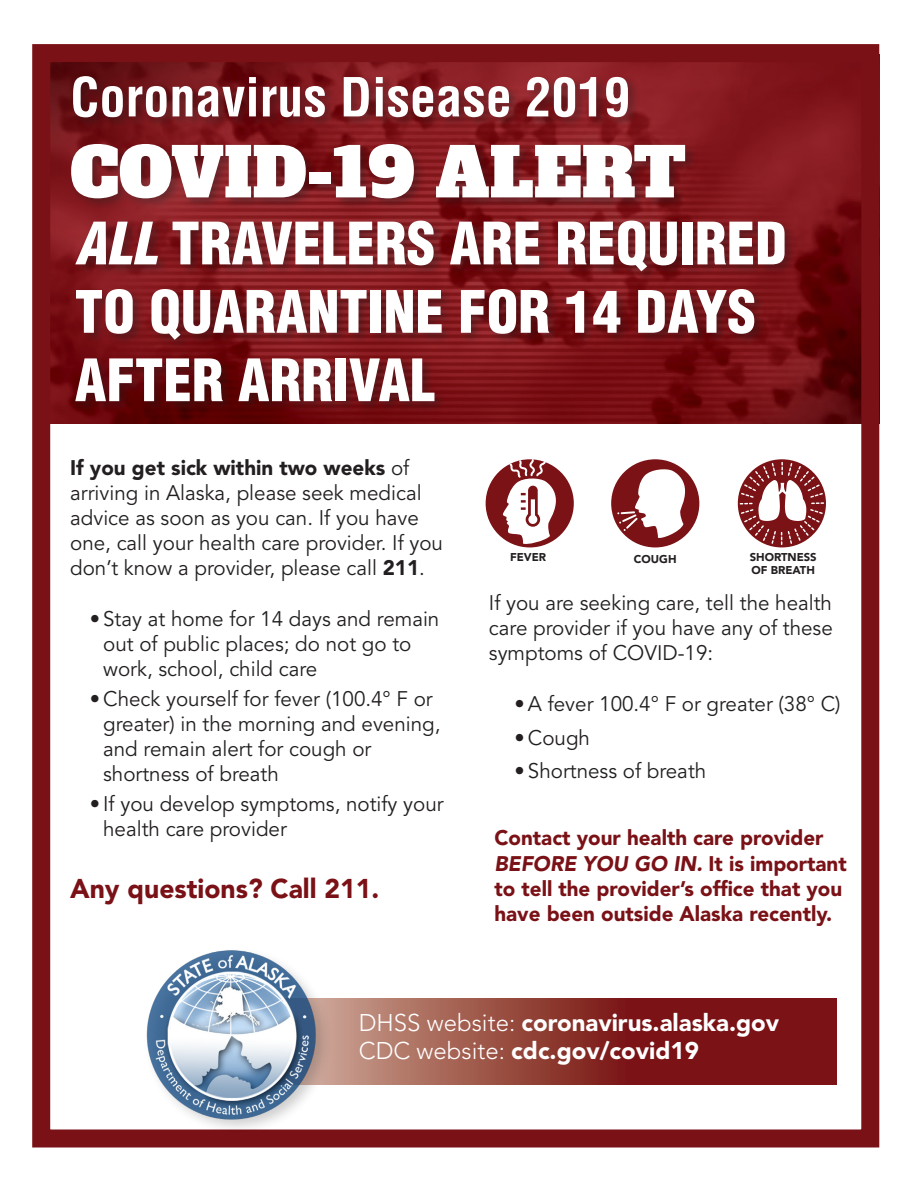
<style>
.page{position:relative;width:918px;height:1188px;background:#fff}
.page>*{position:absolute;margin:0;border:0;box-sizing:border-box;transform-origin:0 0}
.t1{font:67.5px "Alfa Slab One";color:#fff}
.t2{font:900 condensed 57px/68.4px "Helvetica LT Std";color:#fff}
.t3{font:700 condensed 52.5px "Helvetica LT Std";color:#fff}
.t4{font:900 27px "Avenir LT Std";color:#7a1116}
.t5{font:900 24px "Avenir LT Std";color:#fff}
.t6{font:21px/25.2px "Avenir LT Std";color:#231f20}
.t7{font:900 21px/25.2px "Avenir LT Std";color:#7a1116}
.t8{font:900 11.25px/13.5px "Avenir LT Std";color:#231f20}
.s1{font-style:italic}
.s2{font-weight:900}
.s3{font-weight:300}
</style>
<div class="page">
<img style="left:51px;top:63px;width:809px;height:360px">
<div style="left:32px;top:44px;width:847px;height:1104px;border:18px solid #7a1116"></div>
<svg style="left:333px;top:999px;width:504px;height:85px;background:#8f3b35"></svg>
<div style="left:143px;top:947px;width:190px;height:189px;background:#231f20;opacity:.27"></div>
<img style="left:134px;top:947px;width:194px;height:183px">
<div style="left:611px;top:459px;width:88px;height:88px;background:#7a1216;border-radius:50%"></div>
<svg style="left:738px;top:459px;width:88px;height:88px"></svg>
<div style="left:486px;top:459px;width:88px;height:88px;background:#7a1216;border-radius:50%"></div>
<svg style="left:503px;top:459px;width:54px;height:87px"></svg>
<svg style="left:740px;top:462px;width:84px;height:83px"></svg>
<svg style="left:617px;top:468px;width:68px;height:72px"></svg>
<div style="left:68px;top:73px;width:629px;height:137px;background:#231f20;opacity:.4"></div>
<div style="left:73px;top:218px;width:724px;height:195px;background:#231f20;opacity:.4"></div>
<p class="t3" style="left:70px;top:64px;width:561px">Coronavirus Disease 2019</p>
<p class="t1" style="left:70px;top:114px;width:617px">COVID-19 ALERT</p>
<p class="t2" style="left:75px;top:209px;width:714px"><span class="s1">ALL</span> TRAVELERS ARE REQUIRED<br>TO QUARANTINE FOR 14 DAYS<br>AFTER ARRIVAL</p>
<p class="t6" style="left:70px;top:455px;width:374px"><span class="s2">If you get sick within two weeks</span> of arriving in Alaska, please seek medical advice as soon as you can. If you have one, call your health care provider. If you don’t know a provider, please call <span class="s2">211</span>.</p>
<p class="t6" style="left:103px;top:606px;width:338px;text-indent:-14px">• Stay at home for 14 days and remain out of public places; do not go to work, school, child care</p>
<p class="t6" style="left:103px;top:686px;width:339px;text-indent:-14px">• Check yourself for fever (100.4° F or greater) in the morning and evening, and remain alert for cough or shortness of breath</p>
<p class="t6" style="left:103px;top:792px;width:342px;text-indent:-14px">• If you develop symptoms, notify your health care provider</p>
<p class="t4" style="left:70px;top:872px;width:311px">Any questions? Call 211.</p>
<p class="t8" style="left:510px;top:550px;width:38px">FEVER</p>
<p class="t8" style="left:634px;top:552px;width:44px">COUGH</p>
<p class="t8" style="left:750px;top:550px;width:69px">SHORTNESS<br>OF BREATH</p>
<p class="t6" style="left:489px;top:591px;width:345px;text-align:justify">If you are seeking care, tell the health care provider if you have any of these symptoms of COVID-19:</p>
<p class="t6" style="left:514px;top:691px;width:328px">• A fever 100.4° F or greater (38° C)</p>
<p class="t6" style="left:514px;top:725px;width:77px">• Cough</p>
<p class="t6" style="left:514px;top:759px;width:193px">• Shortness of breath</p>
<p class="t7" style="left:494px;top:825px;width:354px">Contact your health care provider <span class="s1">BEFORE YOU GO IN.</span> It is important to tell the provider’s office that you have been outside Alaska recently.</p>
<p class="t5" style="left:359px;top:1008px;width:422px"><span class="s3">DHSS website:</span> coronavirus.alaska.gov</p>
<p class="t5" style="left:359px;top:1036px;width:342px"><span class="s3">CDC website:</span> cdc.gov/covid19</p>
</div>
